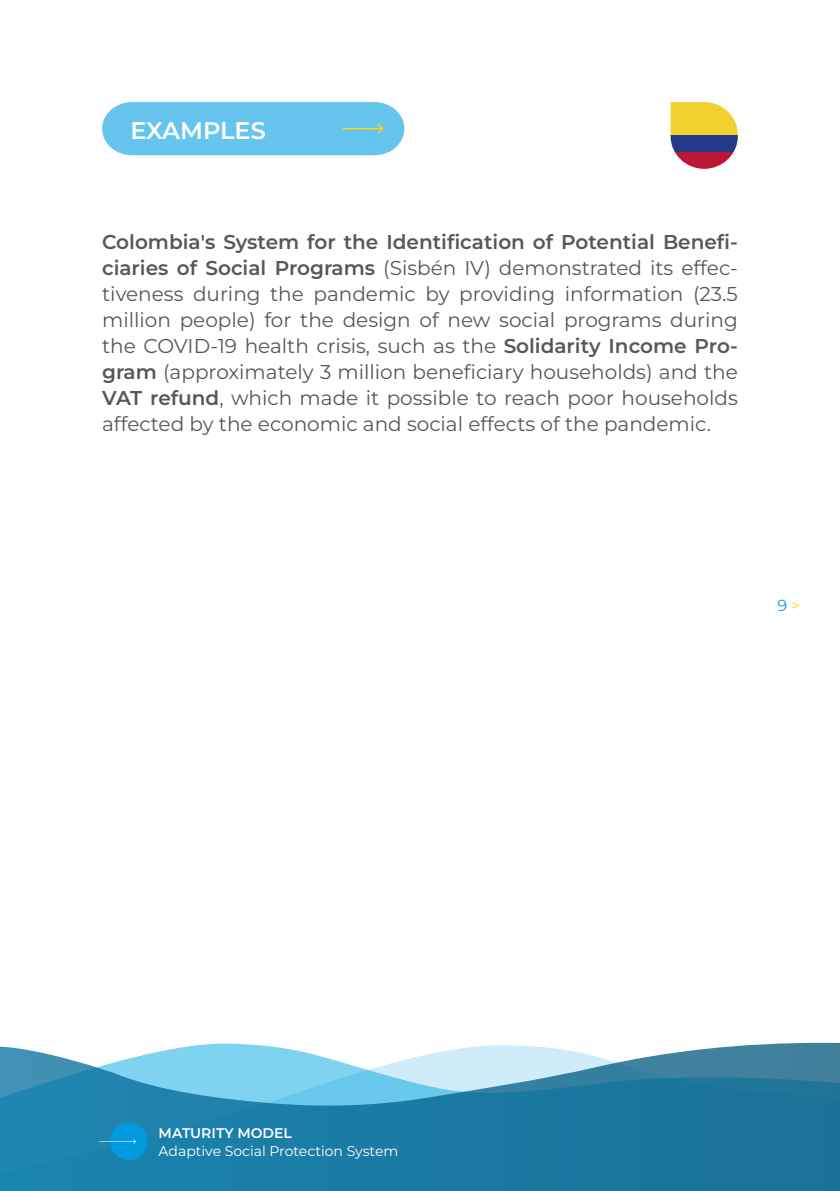
<style>
.page{position:relative;width:840px;height:1191px;background:#fff}
.page>*{position:absolute;margin:0;border:0;box-sizing:border-box;transform-origin:0 0}
.t1{font:100 24px "Montserrat";color:#fff}
.t2{font:20px/26px "Montserrat";color:#575756;text-align:justify}
.t3{font:16px "Montserrat";color:#009fe3}
.t4{font:14px "Montserrat";color:#fff}
.t5{font:100 14px "Montserrat";color:#fff}
.s1{font-weight:100}
.s2{color:#ffd900}
</style>
<div class="page">
<svg style="left:0;top:1042px;width:839px;height:149px;background:#4193b6"></svg>
<div style="left:110px;top:1122px;width:37px;height:38px;background:#009ade;border-radius:50%"></div>
<svg style="left:99px;top:1139px;width:37px;height:4px"></svg>
<div style="left:102px;top:102px;width:302px;height:53px;background:#66c5ee"></div>
<div style="left:670px;top:102px;width:67px;height:33px;background:#f2d02f"></div>
<div style="left:670px;top:135px;width:67px;height:17px;background:#223a88"></div>
<svg style="left:675px;top:152px;width:59px;height:17px"></svg>
<p class="t1" style="left:130px;top:114px;width:137px">EXAMPLES</p>
<p class="t2" style="left:102px;top:228px;width:636px"><span class="s1">Colombia's System for the Identification of Potential Benefi&shy;ciaries of Social Programs</span> (Sisbén IV) demonstrated its effec&shy;tiveness during the pandemic by providing information (23.5 million people) for the design of new social programs during the COVID-19 health crisis, such as the <span class="s1">Solidarity Income Pro&shy;gram</span> (approximately 3 million beneficiary households) and the <span class="s1">VAT refund</span>, which made it possible to reach poor households affected by the economic and social effects of the pandemic.</p>
<p class="t3" style="left:776px;top:594px;width:25px">9 <span class="s2">&gt;</span></p>
<p class="t5" style="left:158px;top:1124px;width:135px">MATURITY MODEL</p>
<p class="t4" style="left:158px;top:1141px;width:241px">Adaptive Social Protection System</p>
</div>
